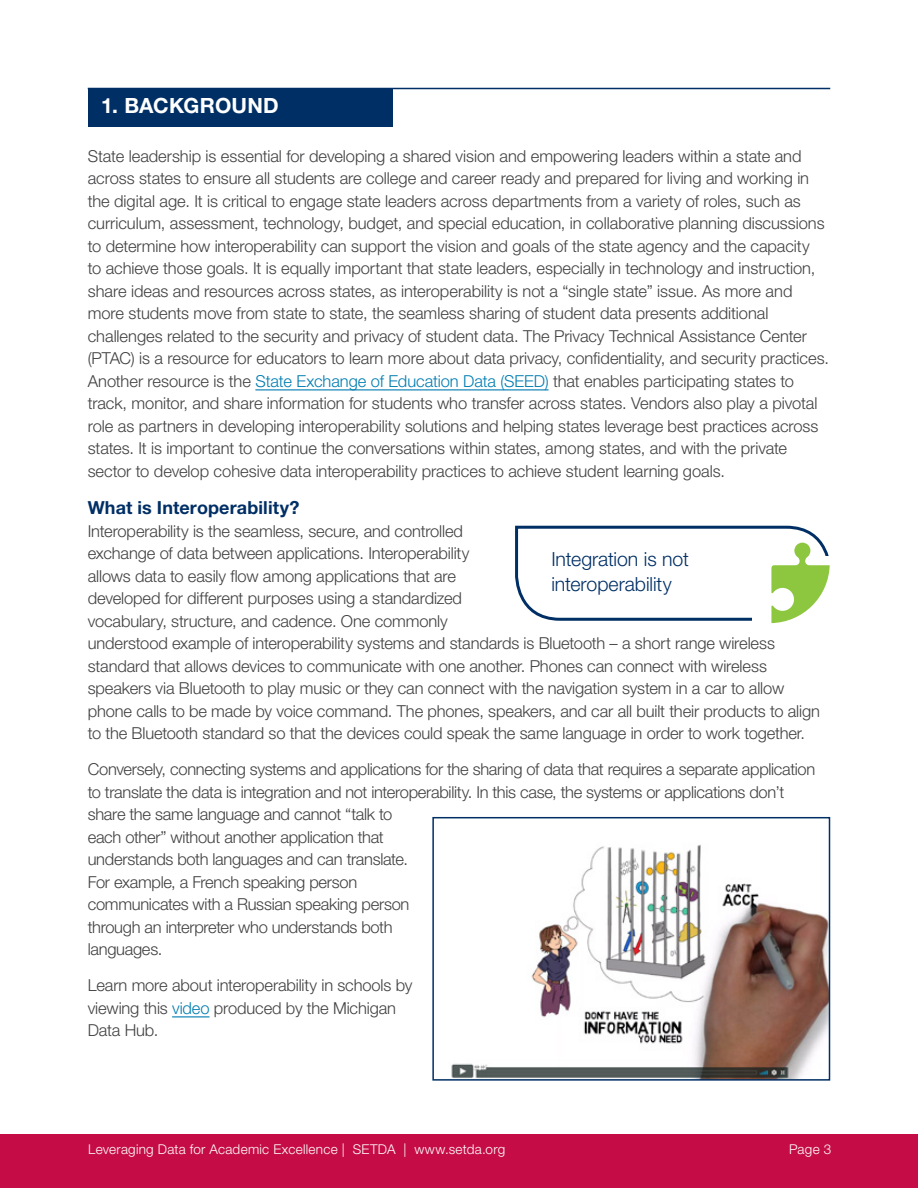
<style>
.page{position:relative;width:918px;height:1188px;background:#fff}
.page>*{position:absolute;margin:0;border:0;box-sizing:border-box;transform-origin:0 0}
.TOC_Header{font:700 21px "Helvetica Neue LT Std";letter-spacing:.01em;color:#fff}
.Pullout{font:300 19.5px/25.5px "Helvetica Neue LT Std";letter-spacing:-.005em;color:#002f65}
.Subheader_1{font:700 18px "Helvetica Neue LT Std";letter-spacing:.005em;color:#002f65}
.Main_Text_Paragraph{font:300 16.5px/22.5px "Helvetica Neue LT Std";letter-spacing:-.005em;color:#414042}
.t1{font:300 13.5px "Helvetica Neue LT Std";letter-spacing:.02em;color:#fff}
.s1{color:#007db1}
</style>
<div class="page">
<div style="left:0;top:1134px;width:918px;height:54px;background:#c60c46"></div>
<hr style="left:255px;top:389px;width:294px;height:1px;background:#007db1">
<hr style="left:172px;top:1016px;width:38px;height:1px;background:#007db1">
<svg style="left:515px;top:525px;width:315px;height:98px"></svg>
<img style="left:451px;top:844px;width:376px;height:234px">
<div style="left:432px;top:817px;width:398px;height:264px;border:2px solid #002f65"></div>
<div style="left:88px;top:88px;width:304px;height:39px;background:#002f65"></div>
<hr style="left:88px;top:88px;width:742px;height:1px;background:#002f65">
<h1 class="TOC_Header" style="left:101px;top:93px;width:179px">1. BACKGROUND</h1>
<p class="Main_Text_Paragraph" style="left:88px;top:144px;width:743px">State leadership is essential for developing a shared vision and empowering leaders within a state and across states to ensure all students are college and career ready and prepared for living and working in the digital age. It is critical to engage state leaders across departments from a variety of roles, such as curriculum, assessment, technology, budget, and special education, in collaborative planning discussions to determine how interoperability can support the vision and goals of the state agency and the capacity<br>to achieve those goals. It is equally important that state leaders, especially in technology and instruction, share ideas and resources across states, as interoperability is not a “single state” issue. As more and more students move from state to state, the seamless sharing of student data presents additional challenges related to the security and privacy of student data. The Privacy Technical Assistance Center (PTAC) is a resource for educators to learn more about data privacy, confidentiality, and security practices.<br>Another resource is the <span class="s1">State Exchange of Education Data (SEED)</span> that enables participating states to track, monitor, and share information for students who transfer across states. Vendors also play a pivotal role as partners in developing interoperability solutions and helping states leverage best practices across states. It is important to continue the conversations within states, among states, and with the private sector to develop cohesive data interoperability practices to achieve student learning goals.</p>
<h5 class="Subheader_1" style="left:88px;top:497px;width:213px">What is Interoperability?</h5>
<p class="Main_Text_Paragraph" style="left:88px;top:519px;width:734px">Interoperability is the seamless, secure, and controlled<br>exchange of data between applications. Interoperability<br>allows data to easily flow among applications that are<br>developed for different purposes using a standardized<br>vocabulary, structure, and cadence. One commonly<br>understood example of interoperability systems and standards is Bluetooth – a short range wireless standard that allows devices to communicate with one another. Phones can connect with wireless speakers via Bluetooth to play music or they can connect with the navigation system in a car to allow phone calls to be made by voice command. The phones, speakers, and car all built their products to align to the Bluetooth standard so that the devices could speak the same language in order to work together.</p>
<p class="Main_Text_Paragraph" style="left:88px;top:758px;width:729px">Conversely, connecting systems and applications for the sharing of data that requires a separate application to translate the data is integration and not interoperability. In this case, the systems or applications don’t share the same language and cannot “talk to<br>each other” without another application that<br>understands both languages and can translate.<br>For example, a French speaking person<br>communicates with a Russian speaking person<br>through an interpreter who understands both<br>languages.</p>
<p class="Main_Text_Paragraph" style="left:88px;top:974px;width:326px">Learn more about interoperability in schools by viewing this <span class="s1">video</span> produced by the Michigan<br>Data Hub.</p>
<p class="Pullout" style="left:551px;top:546px;width:139px">Integration is not interoperability</p>
<p class="t1" style="left:88px;top:1141px;width:419px">Leveraging Data for Academic Excellence | SETDA | www.setda.org</p>
<p class="t1" style="left:789px;top:1141px;width:44px">Page 3</p>
</div>
